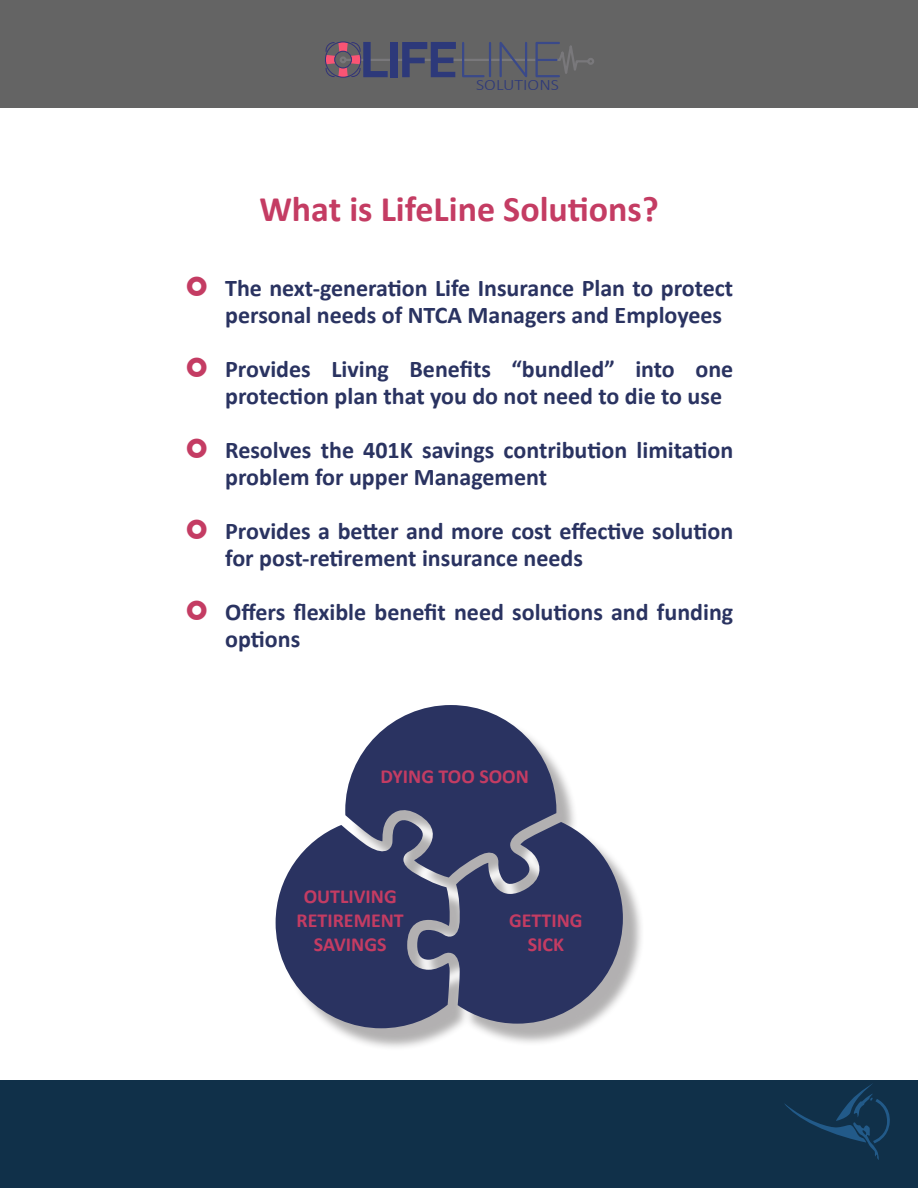
<style>
.page{position:relative;width:918px;height:1188px;background:#fff}
.page>*{position:absolute;margin:0;border:0;box-sizing:border-box;transform-origin:0 0}
.Pink_Header{font:700 36px "Calibri";color:#c43c63}
.t1{font:700 24px/27px "Calibri";color:#2a3361}
.t2{font:700 19.95px/23.9px "Calibri";color:#c43c63;text-align:center}
.t3{font:300 15.9px "Calibri";color:#2d397a;scale:1.12 1}
</style>
<div class="page">
<div style="left:0;top:1080px;width:918px;height:108px;background:#103049"></div>
<div style="left:0;top:0;width:918px;height:108px;background:#646464"></div>
<svg style="left:784px;top:1083px;width:106px;height:77px"></svg>
<svg style="left:325px;top:41px;width:262px;height:37px"></svg>
<div style="left:536px;top:42px;width:24px;height:35px;border:2px solid #3a4989"></div>
<hr style="left:537px;top:59px;width:20px;height:2px;background:#3a4989">
<div style="left:587px;top:58px;width:7px;height:7px;border:2px solid #79787b;border-radius:50%"></div>
<div style="left:340px;top:56px;width:7px;height:7px;border:2px solid #79787b;border-radius:50%"></div>
<div style="left:282px;top:712px;width:363px;height:339px;background:#231f20;opacity:.35"></div>
<svg style="left:276px;top:705px;width:347px;height:323px"></svg>
<p class="t3" style="left:476px;top:75px;width:75px">SOLUTIONS</p>
<p class="Pink_Header" style="left:259px;top:183px;width:401px">What is LifeLine Solutions?</p>
<p class="t1" style="left:225px;top:275px;width:510px">The next-generation Life Insurance Plan to protect personal needs of NTCA Managers and Employees</p>
<p class="t1" style="left:225px;top:356px;width:510px">Provides Living Benefits “bundled” into one protection plan that you do not need to die to use</p>
<p class="t1" style="left:225px;top:437px;width:510px">Resolves the 401K savings contribution limitation problem for upper Management</p>
<p class="t1" style="left:225px;top:518px;width:510px">Provides a better and more cost effective solution for post-retirement insurance needs</p>
<p class="t1" style="left:225px;top:599px;width:510px">Offers flexible benefit need solutions and funding options</p>
<p class="t2" style="left:381px;top:764px;width:150px">DYING TOO SOON</p>
<p class="t2" style="left:297px;top:884px;width:109px">OUTLIVING<br>RETIREMENT<br>SAVINGS</p>
<p class="t2" style="left:509px;top:908px;width:75px">GETTING<br>SICK</p>
</div>
